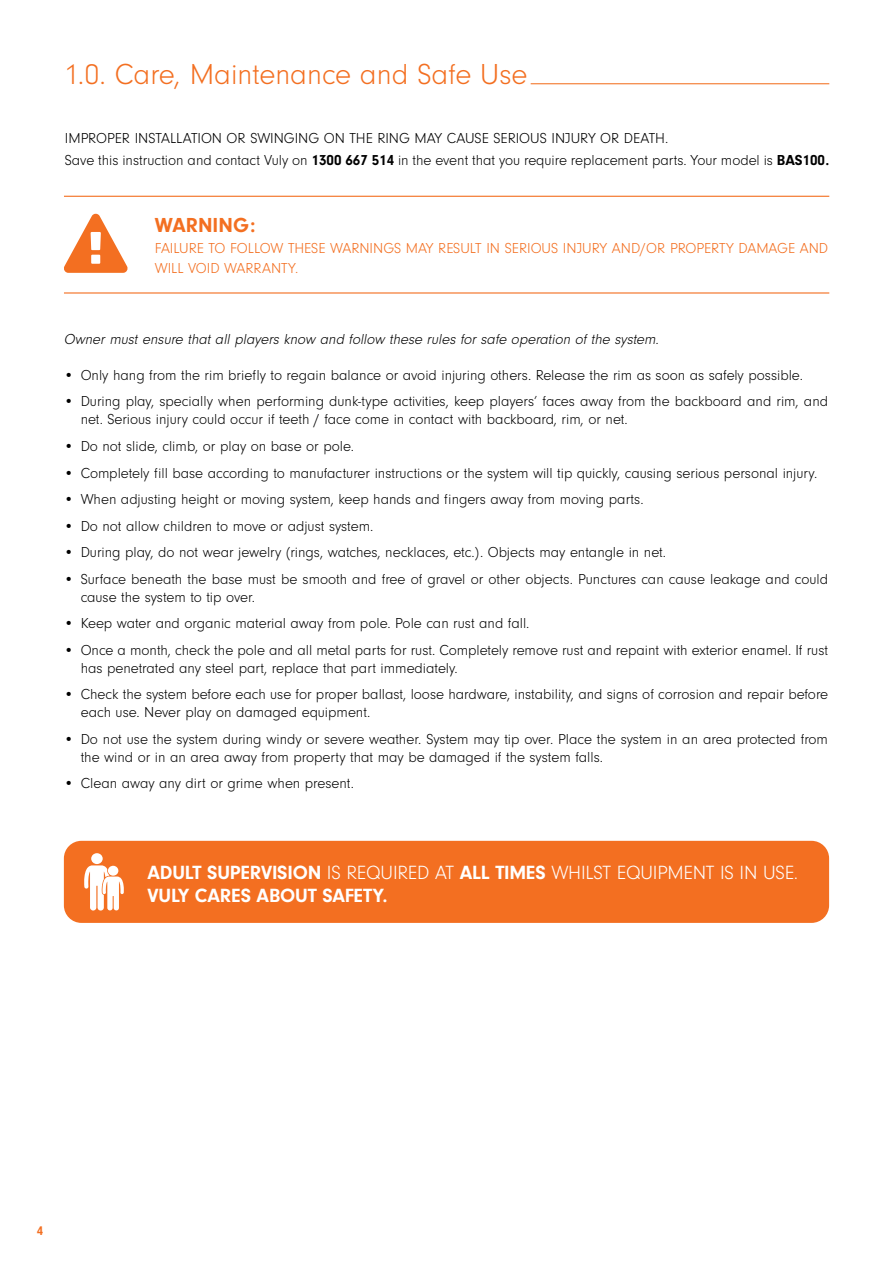
<style>
.page{position:relative;width:893px;height:1263px;background:#fff}
.page>*{position:absolute;margin:0;border:0;box-sizing:border-box;transform-origin:0 0}
.t1{font:300 30px "Neuzeit Gro";color:#f36f21}
.t2{font:700 21px "Neuzeit Gro";color:#f36f21}
.t3{font:700 19.8px/23.9px "Neuzeit Gro";letter-spacing:-.01em;color:#fff}
.t4{font:300 15px/18px "Neuzeit Gro";color:#000}
.t5{font:300 15px/19.5px "Neuzeit Gro";color:#f36f21}
.t6{font:italic 300 15px "Neuzeit Gro";color:#000}
.t7{font:700 12.9px "Neuzeit Gro";color:#f36f21}
.s1{font-weight:700}
.s2{font-weight:300}
</style>
<div class="page">
<hr style="left:531px;top:83px;width:298px;height:1px;background:#f36f21">
<hr style="left:64px;top:196px;width:765px;height:1px;background:#f36f21">
<hr style="left:64px;top:292px;width:765px;height:2px;background:#f36f21">
<svg style="left:64px;top:214px;width:64px;height:59px"></svg>
<div style="left:64px;top:841px;width:765px;height:82px;background:#f36f21;border-radius:18px"></div>
<svg style="left:84px;top:865px;width:40px;height:46px"></svg>
<div style="left:91px;top:853px;width:12px;height:11px;background:#fff;border-radius:50%"></div>
<div style="left:108px;top:866px;width:10px;height:10px;background:#fff;border-radius:50%"></div>
<h1 class="t1" style="left:64px;top:59px;width:465px">1.0. Care, Maintenance and Safe Use</h1>
<p class="t4" style="left:65px;top:127px;width:766px;line-height:22px">IMPROPER INSTALLATION OR SWINGING ON THE RING MAY CAUSE SERIOUS INJURY OR DEATH.<br>Save this instruction and contact Vuly on <span class="s1">1300 667 514</span> in the event that you require replacement parts. Your model is <span class="s1">BAS100.</span></p>
<h2 class="t2" style="left:155px;top:213px;width:102px">WARNING:</h2>
<p class="t5" style="left:155px;top:239px;width:675px">FAILURE TO FOLLOW THESE WARNINGS MAY RESULT IN SERIOUS INJURY AND/OR PROPERTY DAMAGE AND<br>WILL VOID WARRANTY.</p>
<p class="t6" style="left:64px;top:331px;width:599px">Owner must ensure that all players know and follow these rules for safe operation of the system.</p>
<p class="t4" style="left:64px;top:366px;width:741px">• Only hang from the rim briefly to regain balance or avoid injuring others. Release the rim as soon as safely possible.</p>
<p class="t4" style="left:81px;top:393px;width:749px;text-indent:-17px">• During play, specially when performing dunk-type activities, keep players’ faces away from the backboard and rim, and net. Serious injury could occur if teeth / face come in contact with backboard, rim, or net.</p>
<p class="t4" style="left:64px;top:437px;width:292px">• Do not slide, climb, or play on base or pole.</p>
<p class="t4" style="left:64px;top:464px;width:755px">• Completely fill base according to manufacturer instructions or the system will tip quickly, causing serious personal injury.</p>
<p class="t4" style="left:64px;top:490px;width:581px">• When adjusting height or moving system, keep hands and fingers away from moving parts.</p>
<p class="t4" style="left:64px;top:517px;width:311px">• Do not allow children to move or adjust system.</p>
<p class="t4" style="left:64px;top:543px;width:604px">• During play, do not wear jewelry (rings, watches, necklaces, etc.). Objects may entangle in net.</p>
<p class="t4" style="left:81px;top:570px;width:749px;text-indent:-17px">• Surface beneath the base must be smooth and free of gravel or other objects. Punctures can cause leakage and could cause the system to tip over.</p>
<p class="t4" style="left:64px;top:614px;width:467px">• Keep water and organic material away from pole. Pole can rust and fall.</p>
<p class="t4" style="left:81px;top:641px;width:749px;text-indent:-17px">• Once a month, check the pole and all metal parts for rust. Completely remove rust and repaint with exterior enamel. If rust has penetrated any steel part, replace that part immediately.</p>
<p class="t4" style="left:81px;top:685px;width:749px;text-indent:-17px">• Check the system before each use for proper ballast, loose hardware, instability, and signs of corrosion and repair before each use. Never play on damaged equipment.</p>
<p class="t4" style="left:81px;top:730px;width:749px;text-indent:-17px">• Do not use the system during windy or severe weather. System may tip over. Place the system in an area protected from the wind or in an area away from property that may be damaged if the system falls.</p>
<p class="t4" style="left:64px;top:774px;width:292px">• Clean away any dirt or grime when present.</p>
<h3 class="t3" style="left:148px;top:860px;width:652px">ADULT SUPERVISION <span class="s2">IS REQUIRED AT</span> ALL TIMES <span class="s2">WHILST EQUIPMENT IS IN USE.<br></span>VULY CARES ABOUT SAFETY.</h3>
<p class="t7" style="left:37px;top:1223px;width:8px">4</p>
</div>
